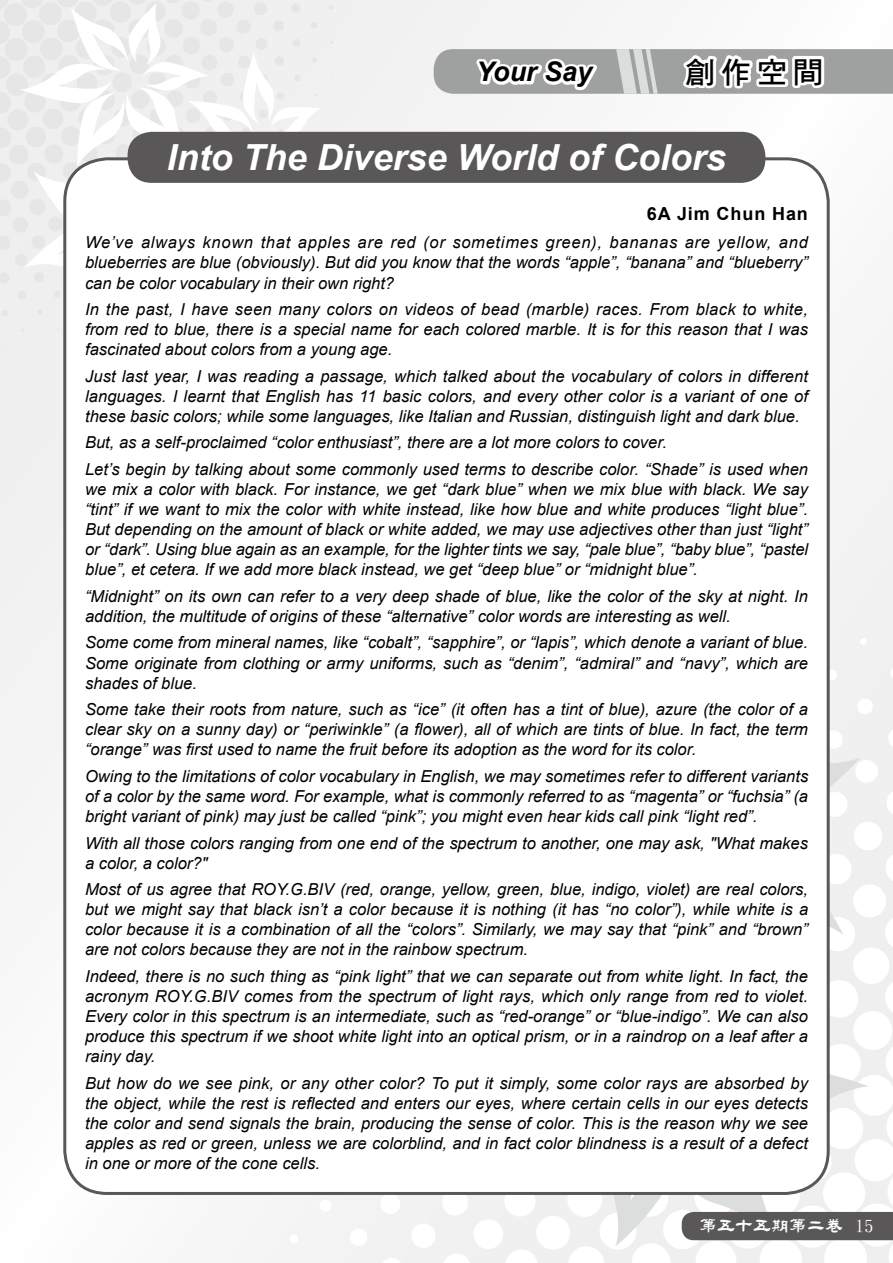
<style>
.page{position:relative;width:893px;height:1263px;background:#efefef}
.page>*{position:absolute;margin:0;border:0;box-sizing:border-box;transform-origin:0 0}
.t1{font:italic 700 36px "Arial";color:#fff}
.t2{font:30px "DF Hei Std W7";color:#000}
.t3{font:italic 700 27px "Arial";color:#000}
.t4{font:700 18px "Arial";letter-spacing:.05em;color:#000}
.t5{font:italic 16.5px/20.1px "Arial";color:#000;text-align:justify}
.t6{font:15.45px "winman tun 10002";color:#fff;scale:1.16 1}
</style>
<div class="page">
<svg style="left:830px;top:757px;width:31px;height:177px"></svg>
<svg style="left:613px;top:1074px;width:256px;height:172px"></svg>
<svg style="left:20px;top:3px;width:310px;height:319px"></svg>
<div style="left:65px;top:159px;width:763px;height:1034px;background:#fff;border-radius:43px"></div>
<div style="left:128px;top:132px;width:637px;height:51px;background:#595757;border-radius:24px"></div>
<svg style="left:434px;top:49px;width:459px;height:45px"></svg>
<div style="left:682px;top:1212px;width:211px;height:28px;background:#595757"></div>
<h3 class="t3" style="left:476px;top:54px;width:118px">Your Say</h3>
<h2 class="t2" style="left:685px;top:56px;width:139px">創作空間</h2>
<h1 class="t1" style="left:167px;top:134px;width:561px">Into The Diverse World of Colors</h1>
<p class="t4" style="left:647px;top:201px;width:162px">6A Jim Chun Han</p>
<p class="t5" style="left:85px;top:233px;width:724px">We’ve always known that apples are red (or sometimes green), bananas are yellow, and blueberries are blue (obviously). But did you know that the words “apple”, “banana” and “blueberry” can be color vocabulary in their own right?</p>
<p class="t5" style="left:85px;top:299px;width:724px">In the past, I have seen many colors on videos of bead (marble) races. From black to white, from red to blue, there is a special name for each colored marble. It is for this reason that I was fascinated about colors from a young age.</p>
<p class="t5" style="left:85px;top:366px;width:724px">Just last year, I was reading a passage, which talked about the vocabulary of colors in different languages. I learnt that English has 11 basic colors, and every other color is a variant of one of these basic colors; while some languages, like Italian and Russian, distinguish light and dark blue.</p>
<p class="t5" style="left:85px;top:430px;width:724px;line-height:26.5px">But, as a self-proclaimed “color enthusiast”, there are a lot more colors to cover.<br>Let’s begin by talking about some commonly used terms to describe color. “Shade” is used when</p>
<p class="t5" style="left:85px;top:479px;width:724px">we mix a color with black. For instance, we get “dark blue” when we mix blue with black. We say “tint” if we want to mix the color with white instead, like how blue and white produces “light blue”.<br>But depending on the amount of black or white added, we may use adjectives other than just “light” or “dark”. Using blue again as an example, for the lighter tints we say, “pale blue”, “baby blue”, “pastel blue”, et cetera. If we add more black instead, we get “deep blue” or “midnight blue”.</p>
<p class="t5" style="left:85px;top:586px;width:724px">“Midnight” on its own can refer to a very deep shade of blue, like the color of the sky at night. In addition, the multitude of origins of these “alternative” color words are interesting as well.</p>
<p class="t5" style="left:85px;top:633px;width:724px">Some come from mineral names, like “cobalt”, “sapphire”, or “lapis”, which denote a variant of blue.<br>Some originate from clothing or army uniforms, such as “denim”, “admiral” and “navy”, which are shades of blue.</p>
<p class="t5" style="left:85px;top:699px;width:724px">Some take their roots from nature, such as “ice” (it often has a tint of blue), azure (the color of a clear sky on a sunny day) or “periwinkle” (a flower), all of which are tints of blue. In fact, the term “orange” was first used to name the fruit before its adoption as the word for its color.</p>
<p class="t5" style="left:85px;top:766px;width:725px">Owing to the limitations of color vocabulary in English, we may sometimes refer to different variants of a color by the same word. For example, what is commonly referred to as “magenta” or “fuchsia” (a bright variant of pink) may just be called “pink”; you might even hear kids call pink “light red”.</p>
<p class="t5" style="left:85px;top:833px;width:724px">With all those colors ranging from one end of the spectrum to another, one may ask, "What makes a color, a color?"</p>
<p class="t5" style="left:85px;top:879px;width:725px">Most of us agree that ROY.G.BIV (red, orange, yellow, green, blue, indigo, violet) are real colors, but we might say that black isn’t a color because it is nothing (it has “no color”), while white is a color because it is a combination of all the “colors”. Similarly, we may say that “pink” and “brown” are not colors because they are not in the rainbow spectrum.</p>
<p class="t5" style="left:85px;top:966px;width:724px">Indeed, there is no such thing as “pink light” that we can separate out from white light. In fact, the acronym ROY.G.BIV comes from the spectrum of light rays, which only range from red to violet.<br>Every color in this spectrum is an intermediate, such as “red-orange” or “blue-indigo”. We can also produce this spectrum if we shoot white light into an optical prism, or in a raindrop on a leaf after a rainy day.</p>
<p class="t5" style="left:85px;top:1073px;width:724px">But how do we see pink, or any other color? To put it simply, some color rays are absorbed by the object, while the rest is reflected and enters our eyes, where certain cells in our eyes detects the color and send signals the brain, producing the sense of color. This is the reason why we see apples as red or green, unless we are colorblind, and in fact color blindness is a result of a defect in one or more of the cone cells.</p>
<p class="t6" style="left:699px;top:1218px;width:151px">第五十五期第二卷 15</p>
</div>
